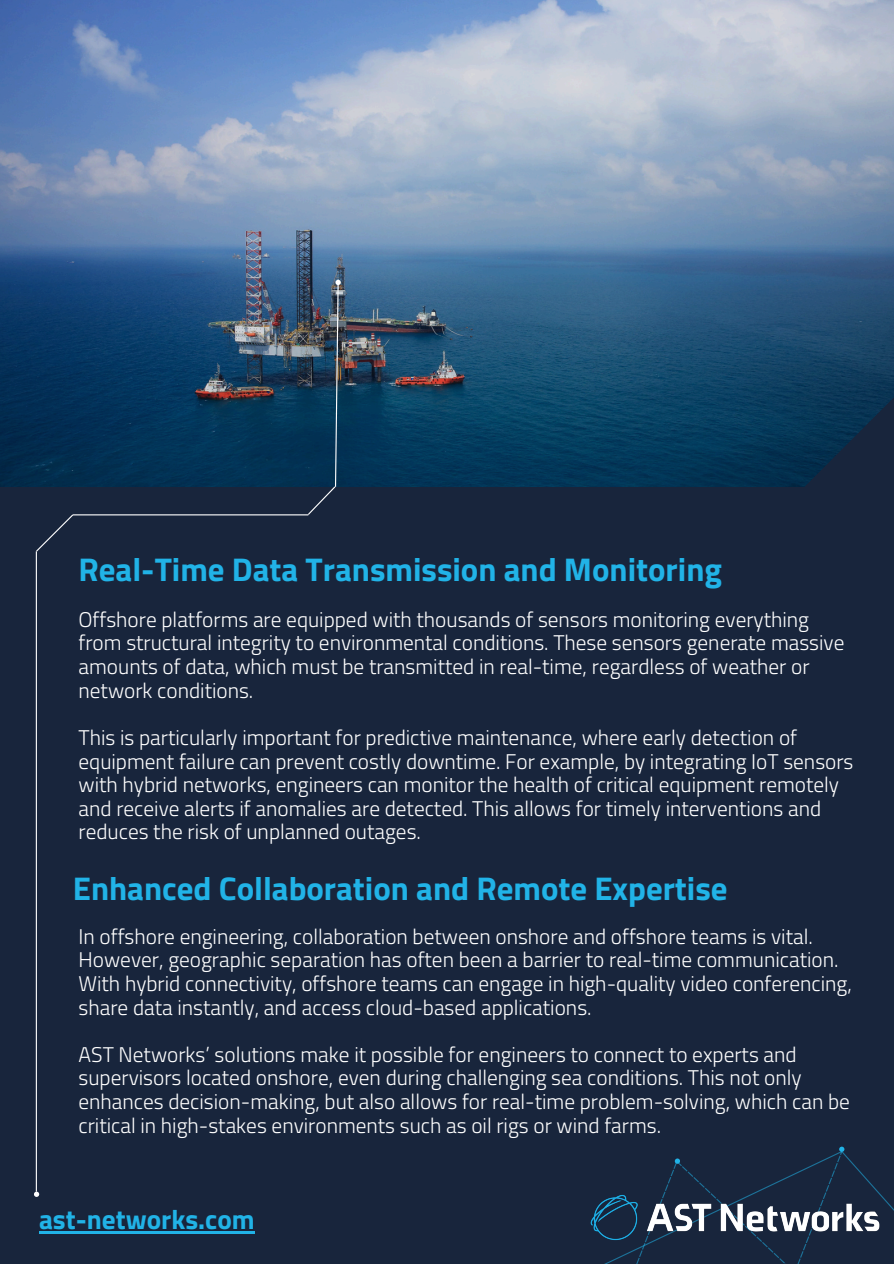
<style>
.page{position:relative;width:894px;height:1264px;background:#fff}
.page>*{position:absolute;margin:0;border:0;box-sizing:border-box;transform-origin:0 0}
.t1{font:700 32.85px "Titillium Web";color:#21b3e7}
.t2{font:700 27.3px "Titillium Web";color:#21b3e7}
.t3{font:300 21.3px/23.7px "Titillium Web";color:#fff}
</style>
<div class="page">
<div style="left:0;top:0;width:893px;height:1263px;background:#18253c"></div>
<img style="left:0;top:0;width:893px;height:487px">
<hr style="left:36px;top:551px;width:1px;height:640px;background:#fff">
<svg style="left:35px;top:514px;width:39px;height:38px"></svg>
<hr style="left:73px;top:514px;width:235px;height:1px;background:#fff">
<svg style="left:34px;top:1191px;width:5px;height:5px"></svg>
<img style="left:306px;top:279px;width:35px;height:237px">
<hr style="left:39px;top:1231px;width:216px;height:2px;background:#21b3e7">
<svg style="left:606px;top:1146px;width:287px;height:117px"></svg>
<svg style="left:804px;top:200px;width:89px;height:287px"></svg>
<img style="left:590px;top:1194px;width:289px;height:46px">
<p class="t1" style="left:78px;top:544px;width:644px">Real-Time Data Transmission and Monitoring</p>
<h1 class="t3" style="left:78px;top:607px;width:767px">Offshore platforms are equipped with thousands of sensors monitoring everything from structural integrity to environmental conditions. These sensors generate massive amounts of data, which must be transmitted in real-time, regardless of weather or network conditions.</h1>
<p class="t3" style="left:78px;top:725px;width:776px">This is particularly important for predictive maintenance, where early detection of equipment failure can prevent costly downtime. For example, by integrating IoT sensors with hybrid networks, engineers can monitor the health of critical equipment remotely and receive alerts if anomalies are detected. This allows for timely interventions and reduces the risk of unplanned outages.</p>
<h1 class="t1" style="left:73px;top:862px;width:656px">Enhanced Collaboration and Remote Expertise</h1>
<p class="t3" style="left:78px;top:923px;width:774px">In offshore engineering, collaboration between onshore and offshore teams is vital.<br>However, geographic separation has often been a barrier to real-time communication.<br>With hybrid connectivity, offshore teams can engage in high-quality video conferencing, share data instantly, and access cloud-based applications.</p>
<p class="t3" style="left:78px;top:1041px;width:772px">AST Networks’ solutions make it possible for engineers to connect to experts and supervisors located onshore, even during challenging sea conditions. This not only enhances decision-making, but also allows for real-time problem-solving, which can be critical in high-stakes environments such as oil rigs or wind farms.</p>
<p class="t2" style="left:39px;top:1198px;width:217px">ast-networks.com</p>
</div>
